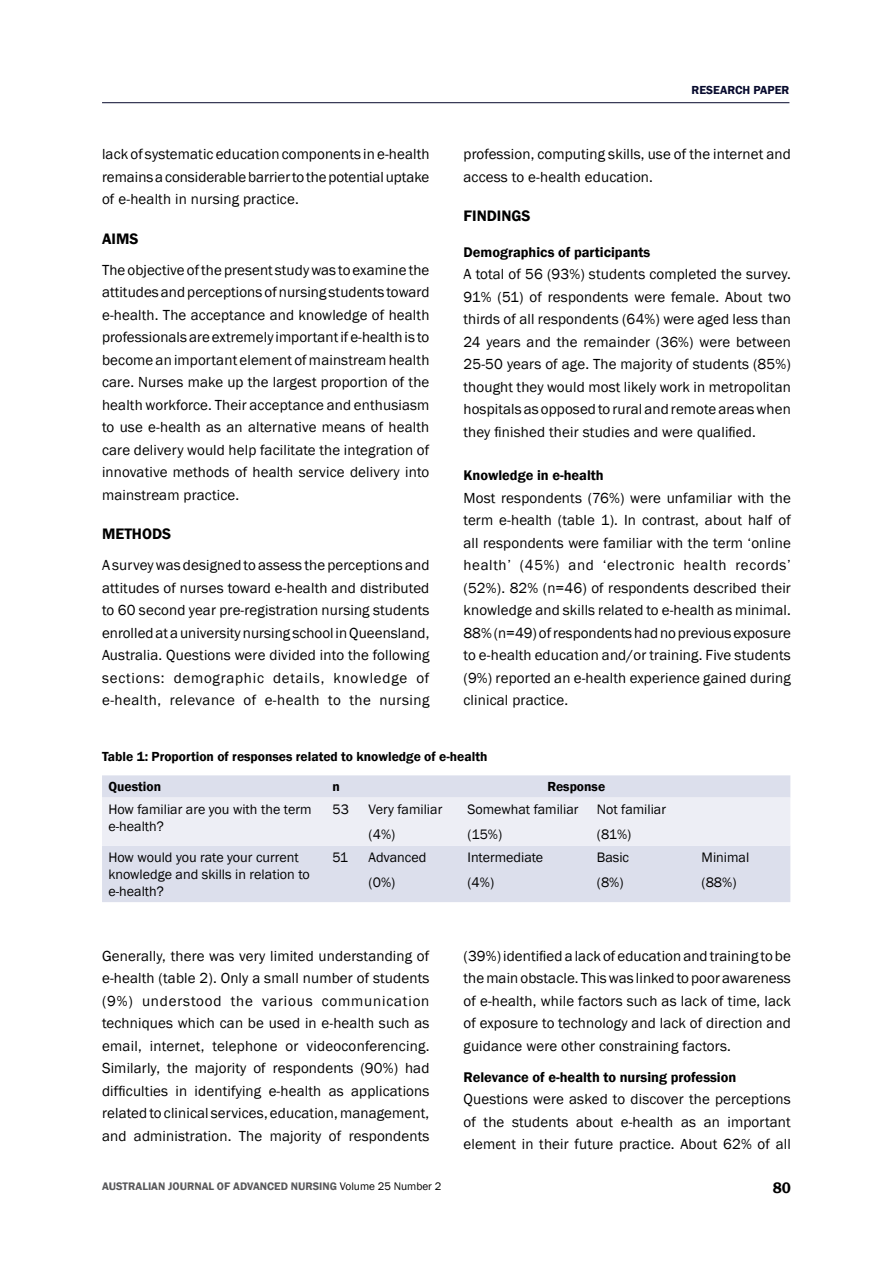
<style>
.page{position:relative;width:893px;height:1263px;background:#fff}
.page>*{position:absolute;margin:0;border:0;box-sizing:border-box;transform-origin:0 0}
.t1{font:600 15.6px "Franklin Gothic";color:#000}
.t2{font:15px/22.5px "Franklin Gothic";letter-spacing:.01em;color:#000;text-align:justify}
.t3{font:600 14.4px "Franklin Gothic";color:#000}
.t4{font:14.1px/25.3px "Franklin Gothic";color:#000}
.t5{font:600 13.5px "Franklin Gothic";color:#000}
.t6{font:600 12px "Franklin Gothic";color:#070a2d}
.t7{font:600 11.25px "Franklin Gothic";color:#58585a}
.s1{font-weight:400;color:#000}
</style>
<div class="page">
<div style="left:102px;top:775px;width:688px;height:127px;background:#dcdfec"></div>
<div style="left:102px;top:797px;width:688px;height:49px;background:#edeef5"></div>
<hr style="left:102px;top:102px;width:687px;height:1px;background:#070a2d">
<p class="t2" style="left:102px;top:143px;width:329px">lack of systematic education components in e‑health remains a considerable barrier to the potential uptake of e‑health in nursing practice.</p>
<p class="t1" style="left:102px;top:229px;width:38px">AIMS</p>
<p class="t2" style="left:102px;top:259px;width:329px">The objective of the present study was to examine the attitudes and perceptions of nursing students toward e‑health. The acceptance and knowledge of health professionals are extremely important if e‑health is to become an important element of mainstream health care. Nurses make up the largest proportion of the health workforce. Their acceptance and enthusiasm to use e‑health as an alternative means of health care delivery would help facilitate the integration of innovative methods of health service delivery into mainstream practice.</p>
<p class="t1" style="left:102px;top:525px;width:71px">METHODS</p>
<p class="t2" style="left:102px;top:554px;width:329px">A survey was designed to assess the perceptions and attitudes of nurses toward e‑health and distributed to 60 second year pre‑registration nursing students enrolled at a university nursing school in Queensland, Australia. Questions were divided into the following sections: demographic details, knowledge of e‑health, relevance of e‑health to the nursing</p>
<p class="t6" style="left:691px;top:83px;width:99px">RESEARCH PAPER</p>
<p class="t2" style="left:463px;top:143px;width:329px">profession, computing skills, use of the internet and access to e‑health education.</p>
<p class="t1" style="left:463px;top:207px;width:69px">FINDINGS</p>
<p class="t3" style="left:463px;top:243px;width:188px">Demographics of participants</p>
<p class="t2" style="left:463px;top:263px;width:329px">A total of 56 (93%) students completed the survey.<br>91% (51) of respondents were female. About two thirds of all respondents (64%) were aged less than 24 years and the remainder (36%) were between 25‑50 years of age. The majority of students (85%) thought they would most likely work in metropolitan hospitals as opposed to rural and remote areas when they finished their studies and were qualified.</p>
<p class="t3" style="left:463px;top:467px;width:142px">Knowledge in e‑health</p>
<p class="t2" style="left:463px;top:487px;width:329px">Most respondents (76%) were unfamiliar with the term e‑health (table 1). In contrast, about half of all respondents were familiar with the term ‘online health’ (45%) and ‘electronic health records’ (52%). 82% (n=46) of respondents described their knowledge and skills related to e‑health as minimal.<br>88% (n=49) of respondents had no previous exposure to e‑health education and/or training. Five students (9%) reported an e‑health experience gained during clinical practice.</p>
<p class="t5" style="left:102px;top:748px;width:387px">Table 1: Proportion of responses related to knowledge of e‑health</p>
<p class="t5" style="left:108px;top:778px;width:54px">Question</p>
<p class="t5" style="left:332px;top:778px;width:9px">n</p>
<p class="t5" style="left:547px;top:778px;width:59px">Response</p>
<p class="t4" style="left:108px;top:801px;width:205px;line-height:17px">How familiar are you with the term e‑health?</p>
<p class="t4" style="left:332px;top:797px;width:18px">53</p>
<p class="t4" style="left:369px;top:797px;width:75px">Very familiar (4%)</p>
<p class="t4" style="left:467px;top:797px;width:113px">Somewhat familiar (15%)</p>
<p class="t4" style="left:597px;top:797px;width:71px">Not familiar (81%)</p>
<p class="t4" style="left:108px;top:849px;width:203px;line-height:17px">How would you rate your current knowledge and skills in relation to e‑health?</p>
<p class="t4" style="left:332px;top:845px;width:17px">51</p>
<p class="t4" style="left:369px;top:845px;width:59px">Advanced (0%)</p>
<p class="t4" style="left:467px;top:845px;width:77px">Intermediate (4%)</p>
<p class="t4" style="left:597px;top:845px;width:34px">Basic (8%)</p>
<p class="t4" style="left:702px;top:845px;width:49px">Minimal (88%)</p>
<p class="t2" style="left:102px;top:944px;width:329px">Generally, there was very limited understanding of e‑health (table 2). Only a small number of students (9%) understood the various communication techniques which can be used in e‑health such as email, internet, telephone or videoconferencing.<br>Similarly, the majority of respondents (90%) had difficulties in identifying e‑health as applications related to clinical services, education, management, and administration. The majority of respondents</p>
<p class="t2" style="left:463px;top:944px;width:329px">(39%)identified a lack of education and training to be the main obstacle. This was linked to poor awareness of e‑health, while factors such as lack of time, lack of exposure to technology and lack of direction and guidance were other constraining factors.</p>
<p class="t3" style="left:463px;top:1068px;width:274px">Relevance of e‑health to nursing profession</p>
<p class="t2" style="left:463px;top:1088px;width:329px">Questions were asked to discover the perceptions of the students about e‑health as an important element in their future practice. About 62% of all</p>
<p class="t7" style="left:102px;top:1179px;width:341px">AUSTRALIAN JOURNAL OF ADVANCED NURSING <span class="s1">Volume 25 Number 2</span></p>
<p class="t1" style="left:773px;top:1178px;width:20px">80</p>
</div>
